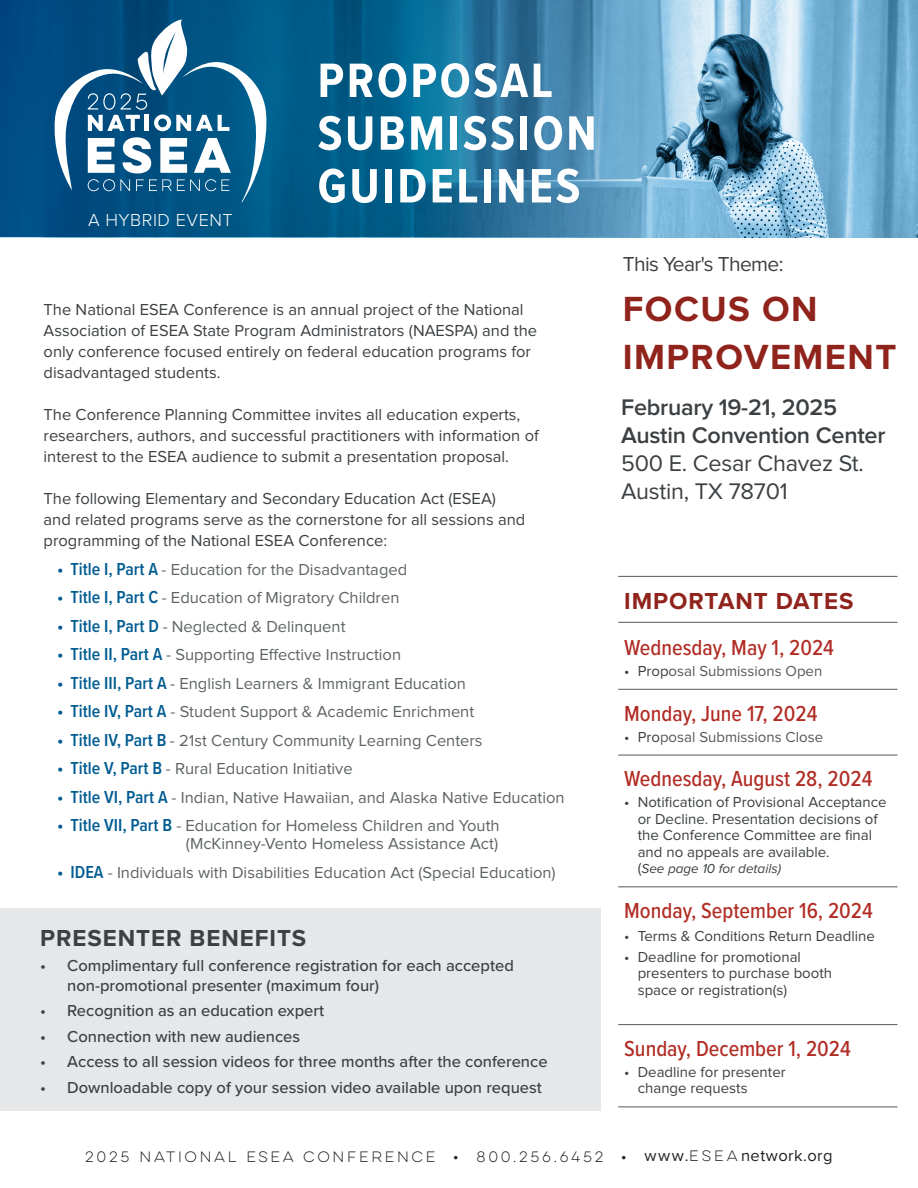
<style>
.page{position:relative;width:918px;height:1188px;background:#fff}
.page>*{position:absolute;margin:0;border:0;box-sizing:border-box;transform-origin:0 0}
.t1{font:700 50.1px/52.7px "Proxima Nova Cond";letter-spacing:.05em;color:#fff}
.t2{font:700 36.15px/47.5px "Proxima Nova";letter-spacing:.04em;color:#90241c}
.t3{font:700 24px "Proxima Nova";letter-spacing:.04em;color:#3c4043}
.t4{font:700 24px "Proxima Nova";letter-spacing:.04em;color:#90241c}
.t5{font:600 23.4px "Proxima Nova";letter-spacing:-.01em;color:#3c4043}
.t6{font:23.4px "Proxima Nova";letter-spacing:-.01em;color:#3c4043}
.t7{font:500 22.5px "Proxima Nova Cond";color:#b12c24}
.t8{font:21px "Proxima Nova";letter-spacing:-.03em;color:#3c4043}
.t9{font:300 18px "Proxima Nova";letter-spacing:.03em;color:#fff}
.t10{font:16.5px/18px "Proxima Nova";color:#5e6365;text-align:right}
.t11{font:16.5px/21px "Proxima Nova";color:#3c4043}
.t12{font:500 16.5px/19.5px "Proxima Nova";color:#3c4043}
.t13{font:15px/16.5px "Proxima Nova";color:#3c4043}
.t14{font:15px "Proxima Nova";color:#57585a}
.t15{font:13.5px "Lulo Clean One";color:#231f20}
.t16{font:italic 13.5px "Proxima Nova";color:#3c4043}
.s1{font-family:"Proxima Nova Cond";font-weight:600;font-size:18px;color:#015c91}
.s2{color:#3c4043}
.s3{font-style:normal;font-size:15px}
.s4{font-family:"Proxima Nova";font-size:16.5px}
</style>
<div class="page">
<div style="left:0;top:909px;width:600px;height:202px;background:#e6e7e9"></div>
<svg style="left:0;top:0;width:918px;height:238px;background:#7badca"></svg>
<svg style="left:0;top:0;width:646px;height:236px;background:#1c6c98"></svg>
<svg style="left:53px;top:19px;width:215px;height:192px"></svg>
<hr style="left:618px;top:576px;width:279px;height:1px;background:#57585a">
<hr style="left:618px;top:622px;width:279px;height:1px;background:#57585a">
<hr style="left:618px;top:689px;width:279px;height:1px;background:#57585a">
<hr style="left:618px;top:755px;width:279px;height:1px;background:#57585a">
<hr style="left:618px;top:886px;width:279px;height:1px;background:#57585a">
<hr style="left:618px;top:1024px;width:279px;height:1px;background:#57585a">
<hr style="left:618px;top:1107px;width:279px;height:1px;background:#57585a">
<p class="t9" style="left:88px;top:212px;width:146px">A HYBRID EVENT</p>
<p class="t1" style="left:318px;top:53px;width:281px">PROPOSAL<br>SUBMISSION<br>GUIDELINES</p>
<p class="t11" style="left:44px;top:300px;width:495px">The National ESEA Conference is an annual project of the National Association of ESEA State Program Administrators (NAESPA) and the only conference focused entirely on federal education programs for disadvantaged students.</p>
<p class="t11" style="left:44px;top:405px;width:497px">The Conference Planning Committee invites all education experts, researchers, authors, and successful practitioners with information of interest to the ESEA audience to submit a presentation proposal.</p>
<p class="t11" style="left:44px;top:489px;width:483px">The following Elementary and Secondary Education Act (ESEA) and related programs serve as the cornerstone for all sessions and programming of the National ESEA Conference:</p>
<p class="t10" style="left:57px;top:561px;width:352px"><span class="s1">• Title I, Part A</span> - Education for the Disadvantaged</p>
<p class="t10" style="left:57px;top:590px;width:344px"><span class="s1">• Title I, Part C</span> - Education of Migratory Children</p>
<p class="t10" style="left:57px;top:618px;width:290px"><span class="s1">• Title I, Part D</span> - Neglected &amp; Delinquent</p>
<p class="t10" style="left:57px;top:647px;width:346px"><span class="s1">• Title II, Part A</span> - Supporting Effective Instruction</p>
<p class="t10" style="left:57px;top:675px;width:410px"><span class="s1">• Title III, Part A</span> - English Learners &amp; Immigrant Education</p>
<p class="t10" style="left:57px;top:704px;width:419px"><span class="s1">• Title IV, Part A</span> - Student Support &amp; Academic Enrichment</p>
<p class="t10" style="left:57px;top:732px;width:427px"><span class="s1">• Title IV, Part B</span> - 21st Century Community Learning Centers</p>
<p class="t10" style="left:57px;top:761px;width:297px"><span class="s1">• Title V, Part B</span> - Rural Education Initiative</p>
<p class="t10" style="left:57px;top:789px;width:509px"><span class="s1">• Title VI, Part A</span> - Indian, Native Hawaiian, and Alaska Native Education</p>
<p class="t10" style="left:57px;top:818px;width:444px"><span class="s1">• Title VII, Part B</span> - Education for Homeless Children and Youth (McKinney-Vento Homeless Assistance Act)</p>
<p class="t10" style="left:57px;top:864px;width:500px"><span class="s1">• IDEA</span> - Individuals with Disabilities Education Act (Special Education)</p>
<p class="t3" style="left:40px;top:920px;width:268px">PRESENTER BENEFITS</p>
<p class="t12" style="left:67px;top:955px;width:448px;text-indent:-27px">• Complimentary full conference registration for each accepted non-promotional presenter (maximum four)</p>
<p class="t12" style="left:40px;top:1000px;width:285px">• Recognition as an education expert</p>
<p class="t12" style="left:40px;top:1026px;width:261px">• Connection with new audiences</p>
<p class="t12" style="left:40px;top:1051px;width:509px">• Access to all session videos for three months after the conference</p>
<p class="t12" style="left:40px;top:1077px;width:503px">• Downloadable copy of your session video available upon request</p>
<p class="t8" style="left:623px;top:255px;width:162px">This Year's Theme:</p>
<p class="t2" style="left:623px;top:285px;width:275px">FOCUS ON<br>IMPROVEMENT</p>
<p class="t5" style="left:621px;top:396px;width:218px">February 19-21, 2025</p>
<p class="t5" style="left:621px;top:424px;width:266px">Austin Convention Center</p>
<p class="t6" style="left:621px;top:453px;width:244px">500 E. Cesar Chavez St.</p>
<p class="t6" style="left:621px;top:481px;width:168px">Austin, TX 78701</p>
<p class="t4" style="left:624px;top:583px;width:231px">IMPORTANT DATES</p>
<p class="t7" style="left:624px;top:631px;width:211px">Wednesday, May 1, 2024</p>
<p class="t14" style="left:624px;top:664px;width:200px"><span class="s2">• Prop</span>osal Submissions Open</p>
<p class="t7" style="left:624px;top:697px;width:195px">Monday, June 17, 2024</p>
<p class="t14" style="left:624px;top:730px;width:200px"><span class="s2">• Pro</span>posal Submissions Close</p>
<p class="t7" style="left:624px;top:762px;width:250px">Wednesday, August 28, 2024</p>
<p class="t13" style="left:638px;top:795px;width:250px;text-indent:-14px">• Notification of Provisional Acceptance or Decline. Presentation decisions of the Conference Committee are final and no appeals are available.</p>
<p class="t16" style="left:638px;top:863px;width:145px"><span class="s3">(</span>See page 10 for details)</p>
<p class="t7" style="left:624px;top:894px;width:250px">Monday, September 16, 2024</p>
<p class="t13" style="left:624px;top:928px;width:252px">• Terms &amp; Conditions Return Deadline</p>
<p class="t13" style="left:638px;top:949px;width:196px;text-indent:-14px">• Deadline for promotional presenters to purchase booth space or registration(s)</p>
<p class="t7" style="left:624px;top:1032px;width:228px">Sunday, December 1, 2024</p>
<p class="t13" style="left:638px;top:1064px;width:150px;text-indent:-14px">• Deadline for presenter change requests</p>
<p class="t15" style="left:85px;top:1148px;width:749px">2025 NATIONAL ESEA CONFERENCE • 800.256.6452 • <span class="s4">www.</span>ESEA<span class="s4">network.org</span></p>
</div>
